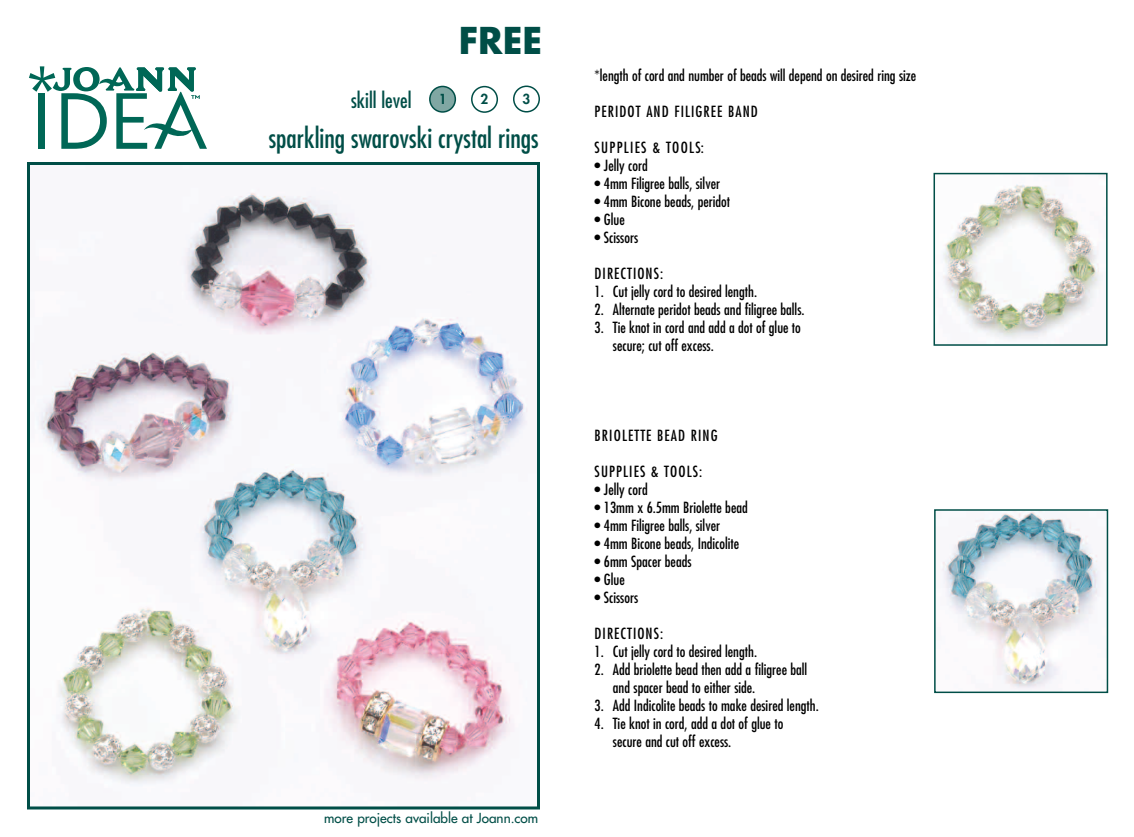
<style>
.page{position:relative;width:1134px;height:837px;background:#fff}
.page>*{position:absolute;margin:0;border:0;box-sizing:border-box;transform-origin:0 0}
.t1{font:700 36px "Futura";color:#004e47}
.t2{font:condensed 27px "Futura";color:#004e47}
.t3{font:condensed 21px "Futura";color:#004e47}
.t4{font:condensed 15px/18px "Futura";color:#000}
.t5{font:condensed 15px "Futura";letter-spacing:.075em;color:#000}
.t6{font:condensed 15px "Futura";letter-spacing:.07em;color:#000}
.t7{font:condensed 15px "Futura";letter-spacing:.09em;color:#000}
.t8{font:13.5px "Futura";color:#004e47}
.t9{font:800 13.5px "Futura";color:#004e47}
</style>
<div class="page">
<img style="left:943px;top:176px;width:162px;height:164px">
<div style="left:934px;top:173px;width:174px;height:173px;border:2px solid #004e47"></div>
<img style="left:941px;top:512px;width:160px;height:178px">
<div style="left:934px;top:509px;width:174px;height:184px;border:2px solid #004e47"></div>
<img style="left:37px;top:189px;width:491px;height:597px">
<div style="left:27px;top:162px;width:513px;height:647px;border:3px solid #004e47"></div>
<svg style="left:29px;top:66px;width:178px;height:83px"></svg>
<svg style="left:513px;top:86px;width:27px;height:27px"></svg>
<svg style="left:471px;top:86px;width:27px;height:27px"></svg>
<svg style="left:429px;top:86px;width:27px;height:27px"></svg>
<h1 class="t1" style="left:459px;top:24px;width:85px">FREE</h1>
<h3 class="t3" style="left:351px;top:91px;width:62px">skill level</h3>
<p class="t9" style="left:439px;top:93px;width:9px">1</p>
<p class="t9" style="left:481px;top:93px;width:9px">2</p>
<p class="t9" style="left:523px;top:92px;width:9px">3</p>
<h2 class="t2" style="left:269px;top:126px;width:271px">sparkling swarovski crystal rings</h2>
<p class="t8" style="left:324px;top:812px;width:216px">more projects available at Joann.com</p>
<p class="t4" style="left:595px;top:68px;width:323px">*length of cord and number of beads will depend on desired ring size</p>
<p class="t5" style="left:595px;top:105px;width:165px">PERIDOT AND FILIGREE BAND</p>
<p class="t7" style="left:595px;top:141px;width:111px">SUPPLIES &amp; TOOLS:</p>
<p class="t4" style="left:595px;top:158px;width:55px">• Jelly cord</p>
<p class="t4" style="left:595px;top:176px;width:127px">• 4mm Filigree balls, silver</p>
<p class="t4" style="left:595px;top:194px;width:137px">• 4mm Bicone beads, peridot</p>
<p class="t4" style="left:595px;top:212px;width:32px">• Glue</p>
<p class="t4" style="left:595px;top:230px;width:45px">• Scissors</p>
<p class="t6" style="left:595px;top:267px;width:70px">DIRECTIONS:</p>
<p class="t4" style="left:595px;top:284px;width:164px">1. Cut jelly cord to desired length.</p>
<p class="t4" style="left:595px;top:302px;width:211px">2. Alternate peridot beads and filigree balls.</p>
<p class="t4" style="left:613px;top:320px;width:189px;text-indent:-18px">3. Tie knot in cord and add a dot of glue to secure; cut off excess.</p>
<p class="t5" style="left:595px;top:429px;width:125px">BRIOLETTE BEAD RING</p>
<p class="t5" style="left:595px;top:465px;width:109px">SUPPLIES &amp; TOOLS:</p>
<p class="t4" style="left:595px;top:482px;width:55px">• Jelly cord</p>
<p class="t4" style="left:595px;top:500px;width:155px">• 13mm x 6.5mm Briolette bead</p>
<p class="t4" style="left:595px;top:518px;width:127px">• 4mm Filigree balls, silver</p>
<p class="t4" style="left:595px;top:536px;width:146px">• 4mm Bicone beads, Indicolite</p>
<p class="t4" style="left:595px;top:554px;width:98px">• 6mm Spacer beads</p>
<p class="t4" style="left:595px;top:572px;width:32px">• Glue</p>
<p class="t4" style="left:595px;top:590px;width:45px">• Scissors</p>
<p class="t6" style="left:595px;top:627px;width:70px">DIRECTIONS:</p>
<p class="t4" style="left:595px;top:644px;width:164px">1. Cut jelly cord to desired length.</p>
<p class="t4" style="left:613px;top:662px;width:196px;text-indent:-18px">2. Add briolette bead then add a filigree ball and spacer bead to either side.</p>
<p class="t4" style="left:595px;top:698px;width:226px">3. Add Indicolite beads to make desired length.</p>
<p class="t4" style="left:613px;top:716px;width:172px;text-indent:-18px">4. Tie knot in cord, add a dot of glue to secure and cut off excess.</p>
</div>
